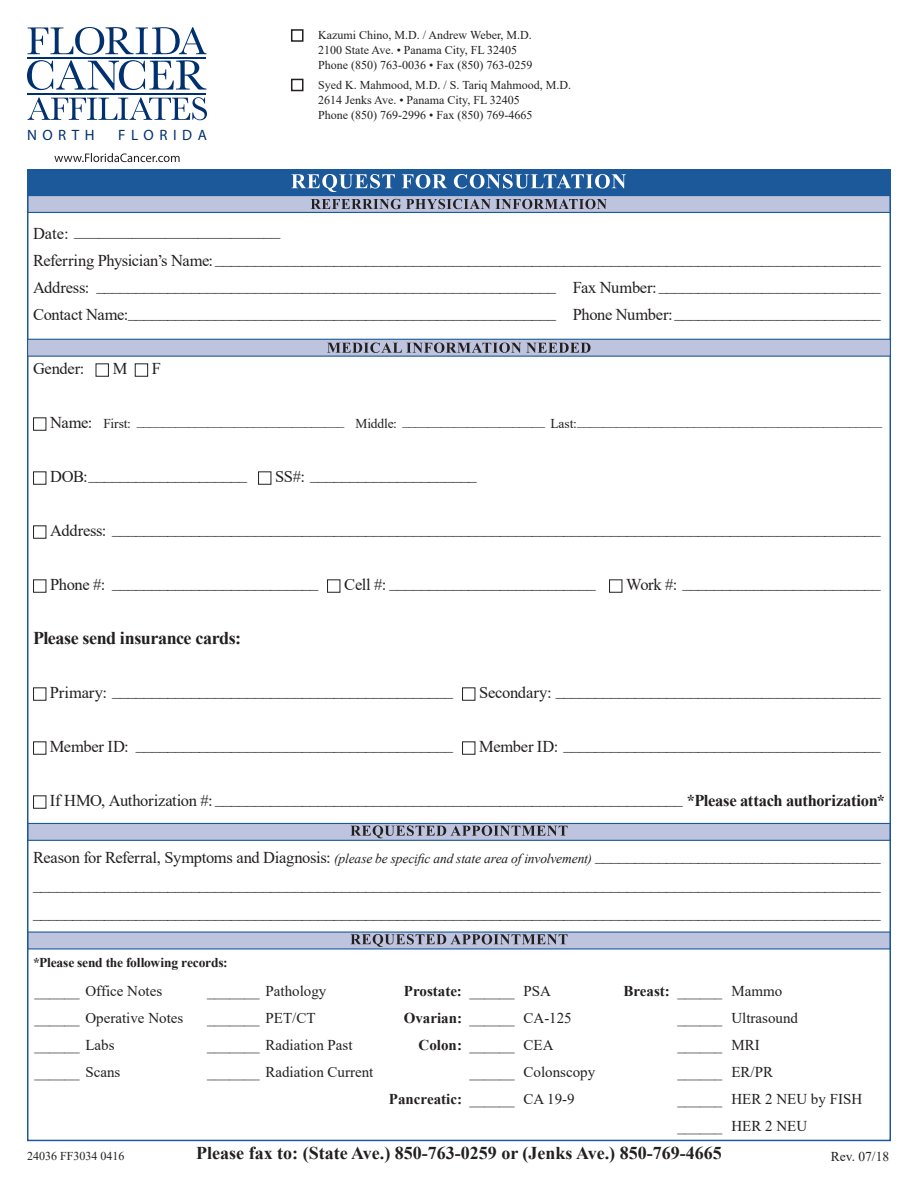
<style>
.page{position:relative;width:918px;height:1188px;background:#fff}
.page>*{position:absolute;margin:0;border:0;box-sizing:border-box;transform-origin:0 0}
.t1{font:700 18px "Times New Roman";color:#231f20}
.t2{font:700 18px "Times New Roman";letter-spacing:-.025em;color:#231f20}
.t3{font:16.5px "Times New Roman";letter-spacing:-.02em;color:#231f20}
.t4{font:15px "Times New Roman";color:#231f20}
.t5{font:700 15px "Times New Roman";color:#231f20}
.t6{font:15px "Myriad Pro";letter-spacing:.37em;color:#00306d}
.t7{font:13.5px "Times New Roman";color:#231f20}
.t8{font:700 13.5px "Times New Roman";letter-spacing:-.015em;color:#231f20}
.t9{font:12px "Times New Roman";color:#231f20}
.s1{font-size:16.5px}
.s2{font-weight:700}
.s3{font-style:italic;font-size:13.5px}
.s4{font-weight:400}
</style>
<div class="page">
<div style="left:27px;top:932px;width:864px;height:18px;background:#bec4dd"></div>
<svg style="left:350px;top:934px;width:218px;height:13px"></svg>
<div style="left:27px;top:823px;width:864px;height:18px;background:#bec4dd;border:1px solid #1c599a"></div>
<svg style="left:350px;top:825px;width:218px;height:13px"></svg>
<div style="left:291px;top:29px;width:13px;height:13px;border:2px solid #231f20"></div>
<div style="left:291px;top:79px;width:13px;height:12px;border:2px solid #231f20"></div>
<svg style="left:54px;top:153px;width:126px;height:9px"></svg>
<div style="left:27px;top:169px;width:864px;height:27px;background:#1c599a"></div>
<div style="left:27px;top:195px;width:864px;height:18px;background:#bec4dd;border:1px solid #1c599a"></div>
<svg style="left:311px;top:199px;width:296px;height:10px"></svg>
<svg style="left:291px;top:174px;width:335px;height:18px"></svg>
<div style="left:27px;top:339px;width:864px;height:18px;background:#bec4dd;border:1px solid #1c599a"></div>
<svg style="left:327px;top:343px;width:264px;height:10px"></svg>
<div style="left:96px;top:363px;width:13px;height:14px;border:1px solid #231f20"></div>
<div style="left:135px;top:363px;width:13px;height:14px;border:1px solid #231f20"></div>
<div style="left:33px;top:417px;width:13px;height:14px;border:1px solid #231f20"></div>
<div style="left:33px;top:471px;width:13px;height:14px;border:1px solid #231f20"></div>
<div style="left:258px;top:471px;width:13px;height:14px;border:1px solid #231f20"></div>
<div style="left:33px;top:525px;width:13px;height:14px;border:1px solid #231f20"></div>
<div style="left:33px;top:579px;width:13px;height:14px;border:1px solid #231f20"></div>
<div style="left:327px;top:579px;width:13px;height:14px;border:1px solid #231f20"></div>
<div style="left:609px;top:579px;width:13px;height:14px;border:1px solid #231f20"></div>
<div style="left:33px;top:687px;width:13px;height:14px;border:1px solid #231f20"></div>
<div style="left:462px;top:687px;width:13px;height:14px;border:1px solid #231f20"></div>
<div style="left:33px;top:741px;width:13px;height:14px;border:1px solid #231f20"></div>
<div style="left:462px;top:741px;width:13px;height:14px;border:1px solid #231f20"></div>
<div style="left:33px;top:795px;width:13px;height:14px;border:1px solid #231f20"></div>
<svg style="left:27px;top:27px;width:180px;height:63px"></svg>
<hr style="left:27px;top:57px;width:179px;height:1px;background:#00306d">
<hr style="left:27px;top:94px;width:179px;height:1px;background:#00306d">
<svg style="left:28px;top:97px;width:179px;height:23px"></svg>
<p class="t6" style="left:27px;top:126px;width:69px">NORTH</p>
<p class="t6" style="left:118px;top:126px;width:90px">FLORIDA</p>
<p class="t9" style="left:318px;top:27px;width:215px">Kazumi Chino, M.D. / Andrew Weber, M.D.</p>
<p class="t9" style="left:318px;top:42px;width:201px">2100 State Ave. • Panama City, FL 32405</p>
<p class="t9" style="left:318px;top:57px;width:216px">Phone (850) 763-0036 • Fax (850) 763-0259</p>
<p class="t9" style="left:318px;top:76px;width:254px">Syed K. Mahmood, M.D. / S. Tariq Mahmood, M.D.</p>
<p class="t9" style="left:318px;top:91px;width:203px">2614 Jenks Ave. • Panama City, FL 32405</p>
<p class="t9" style="left:318px;top:106px;width:216px">Phone (850) 769-2996 • Fax (850) 769-4665</p>
<p class="t3" style="left:33px;top:217px;width:249px">Date: _________________________</p>
<p class="t3" style="left:33px;top:246px;width:849px">Referring Physician’s Name:____________________________________________________________________________________</p>
<p class="t3" style="left:33px;top:273px;width:849px">Address: __________________________________________________________ Fax Number:____________________________</p>
<p class="t3" style="left:33px;top:300px;width:849px">Contact Name:______________________________________________________ Phone Number:__________________________</p>
<p class="t3" style="left:33px;top:357px;width:53px">Gender:</p>
<p class="t3" style="left:113px;top:357px;width:16px">M</p>
<p class="t3" style="left:152px;top:357px;width:11px">F</p>
<p class="t7" style="left:50px;top:411px;width:833px"><span class="s1">Name:</span> First: ________________________________ Middle: ______________________ Last:_______________________________________________</p>
<p class="t3" style="left:50px;top:462px;width:198px">DOB:____________________</p>
<p class="t3" style="left:275px;top:462px;width:203px">SS#: _____________________</p>
<p class="t3" style="left:50px;top:516px;width:832px">Address: _________________________________________________________________________________________________</p>
<p class="t3" style="left:50px;top:570px;width:270px">Phone #: __________________________</p>
<p class="t3" style="left:344px;top:570px;width:253px">Cell #: __________________________</p>
<p class="t3" style="left:626px;top:570px;width:256px">Work #: _________________________</p>
<p class="t2" style="left:33px;top:625px;width:210px">Please send insurance cards:</p>
<p class="t3" style="left:50px;top:678px;width:405px">Primary: ___________________________________________</p>
<p class="t3" style="left:479px;top:678px;width:403px">Secondary: _________________________________________</p>
<p class="t3" style="left:50px;top:732px;width:405px">Member ID: ________________________________________</p>
<p class="t3" style="left:479px;top:732px;width:403px">Member ID: ________________________________________</p>
<p class="t3" style="left:50px;top:786px;width:837px">If HMO, Authorization #: ___________________________________________________________ <span class="s2">*Please attach authorization*</span></p>
<p class="t3" style="left:33px;top:846px;width:849px">Reason for Referral, Symptoms and Diagnosis: <span class="s3">(please be specific and state area of involvement)</span> ____________________________________</p>
<p class="t3" style="left:33px;top:871px;width:849px">___________________________________________________________________________________________________________</p>
<p class="t3" style="left:33px;top:900px;width:849px">___________________________________________________________________________________________________________</p>
<p class="t8" style="left:33px;top:952px;width:196px">*Please send the following records:</p>
<p class="t4" style="left:34px;top:980px;width:129px">______ Office Notes</p>
<p class="t4" style="left:34px;top:1007px;width:150px">______ Operative Notes</p>
<p class="t4" style="left:34px;top:1034px;width:82px">______ Labs</p>
<p class="t4" style="left:34px;top:1061px;width:87px">______ Scans</p>
<p class="t4" style="left:207px;top:980px;width:121px">_______ Pathology</p>
<p class="t4" style="left:207px;top:1007px;width:110px">_______ PET/CT</p>
<p class="t4" style="left:207px;top:1034px;width:147px">_______ Radiation Past</p>
<p class="t4" style="left:207px;top:1061px;width:168px">_______ Radiation Current</p>
<p class="t5" style="left:404px;top:980px;width:149px">Prostate: <span class="s4">______ PSA</span></p>
<p class="t4" style="left:404px;top:1007px;width:170px"><span class="s2">Ovarian:</span> ______ CA-125</p>
<p class="t4" style="left:419px;top:1034px;width:136px"><span class="s2">Colon:</span> ______ CEA</p>
<p class="t4" style="left:470px;top:1061px;width:127px">______ Colonscopy</p>
<p class="t4" style="left:389px;top:1088px;width:187px"><span class="s2">Pancreatic:</span> ______ CA 19-9</p>
<p class="t4" style="left:624px;top:980px;width:160px"><span class="s2">Breast:</span> ______ Mammo</p>
<p class="t4" style="left:677px;top:1007px;width:122px">______ Ultrasound</p>
<p class="t4" style="left:677px;top:1034px;width:84px">______ MRI</p>
<p class="t4" style="left:677px;top:1061px;width:97px">______ ER/PR</p>
<p class="t4" style="left:677px;top:1088px;width:186px">______ HER 2 NEU by FISH</p>
<p class="t4" style="left:677px;top:1115px;width:131px">______ HER 2 NEU</p>
<p class="t9" style="left:27px;top:1148px;width:99px">24036 FF3034 0416</p>
<p class="t1" style="left:196px;top:1140px;width:527px">Please fax to: (State Ave.) 850-763-0259 or (Jenks Ave.) 850-769-4665</p>
<p class="t7" style="left:831px;top:1147px;width:60px">Rev. 07/18</p>
</div>
